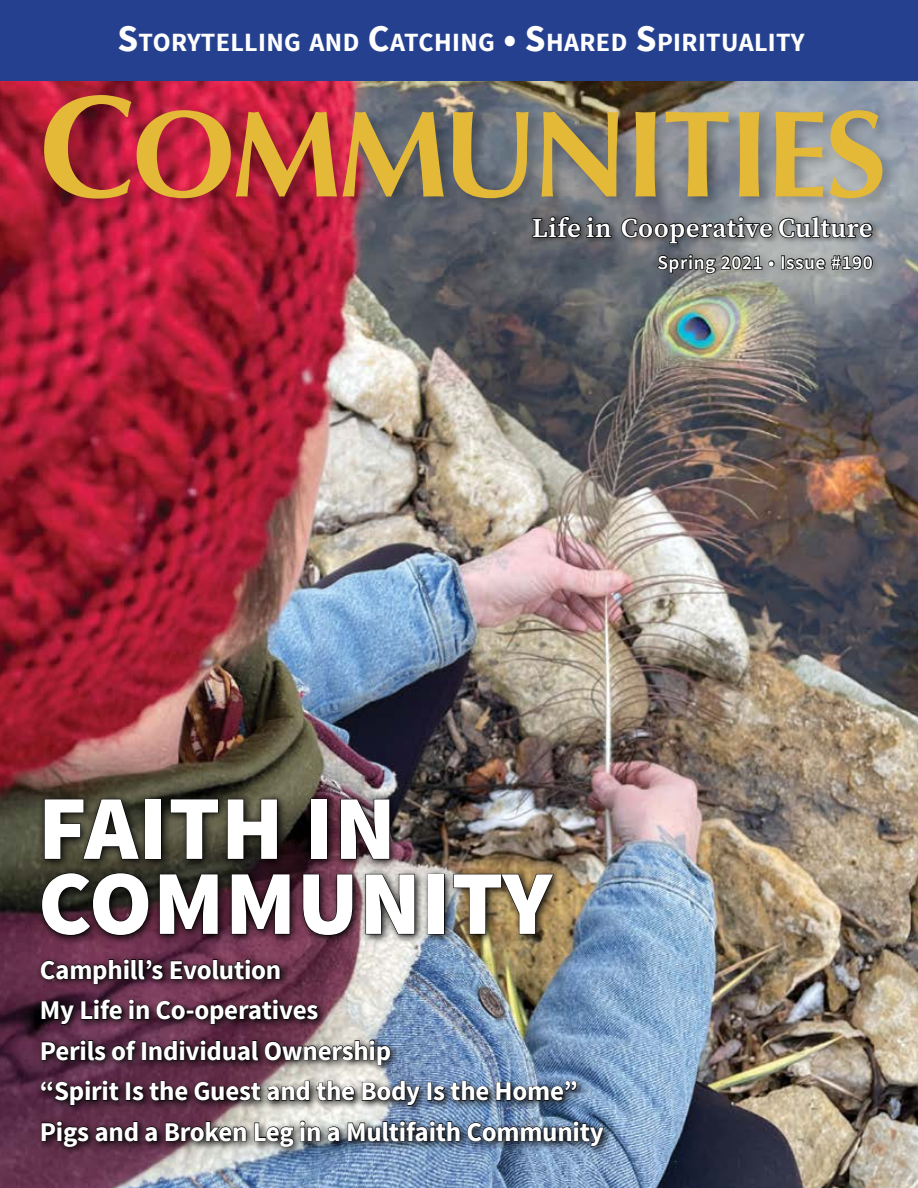
<style>
.page{position:relative;width:918px;height:1188px;background:#fff}
.page>*{position:absolute;margin:0;border:0;box-sizing:border-box;transform-origin:0 0}
.t1{font:900 91.5px/75px "Source Sans Pro";letter-spacing:.01em;color:#fff}
.t2{font:700 27px "Source Sans Pro";letter-spacing:-.01em;color:#fff}
.t3{font:600 27px "Source Serif Pro";letter-spacing:.02em;color:#fff}
.t4{font:700 26.25px "Source Sans Pro";letter-spacing:.015em;color:#fff}
.t5{font:600 19.5px "Source Sans Pro";letter-spacing:.03em;color:#fff}
.s1{font-size:37.5px}
</style>
<div class="page">
<img style="left:0;top:81px;width:918px;height:1107px">
<div style="left:0;top:0;width:918px;height:81px;background:#25408f"></div>
<div style="left:43px;top:91px;width:103px;height:120px;background:#000;opacity:.21"></div>
<svg style="left:44px;top:95px;width:87px;height:104px;background:#b55034"></svg>
<div style="left:135px;top:106px;width:111px;height:104px;background:#000;opacity:.21"></div>
<div style="left:234px;top:108px;width:117px;height:101px;background:#000;opacity:.21"></div>
<svg style="left:137px;top:110px;width:200px;height:88px;background:#c85e39"></svg>
<div style="left:341px;top:108px;width:117px;height:101px;background:#000;opacity:.21"></div>
<svg style="left:343px;top:112px;width:101px;height:85px;background:#a68450"></svg>
<div style="left:451px;top:108px;width:92px;height:103px;background:#000;opacity:.21"></div>
<svg style="left:453px;top:112px;width:76px;height:86px;background:#988b5d"></svg>
<div style="left:540px;top:108px;width:93px;height:102px;background:#000;opacity:.21"></div>
<svg style="left:541px;top:112px;width:77px;height:85px;background:#a9965b"></svg>
<div style="left:634px;top:108px;width:37px;height:101px;background:#000;opacity:.21"></div>
<svg style="left:635px;top:112px;width:21px;height:85px;background:#d7b13e"></svg>
<div style="left:664px;top:107px;width:80px;height:102px;background:#000;opacity:.21"></div>
<svg style="left:665px;top:112px;width:64px;height:85px;background:#a5996f"></svg>
<div style="left:737px;top:108px;width:38px;height:101px;background:#000;opacity:.21"></div>
<svg style="left:739px;top:112px;width:20px;height:85px;background:#dcb53d"></svg>
<div style="left:774px;top:107px;width:64px;height:103px;background:#000;opacity:.21"></div>
<svg style="left:775px;top:112px;width:48px;height:85px;background:#c4ad65"></svg>
<div style="left:828px;top:106px;width:70px;height:104px;background:#000;opacity:.21"></div>
<svg style="left:830px;top:110px;width:52px;height:88px;background:#bdac72"></svg>
<div style="left:530px;top:213px;width:351px;height:38px;background:#000;opacity:.28"></div>
<svg style="left:532px;top:215px;width:80px;height:24px;background:#3c3e42"></svg>
<img style="left:36px;top:792px;width:527px;height:154px">
<svg style="left:44px;top:799px;width:96px;height:61px;background:#212119"></svg>
<div style="left:145px;top:799px;width:16px;height:60px;border:1px solid #000"></div>
<svg style="left:170px;top:799px;width:49px;height:61px;background:#2c2b21"></svg>
<svg style="left:227px;top:799px;width:51px;height:61px;background:#181812"></svg>
<div style="left:311px;top:799px;width:16px;height:60px;border:1px solid #000"></div>
<svg style="left:340px;top:799px;width:50px;height:61px;background:#20161a"></svg>
<svg style="left:41px;top:873px;width:108px;height:63px;background:#1c1214"></svg>
<svg style="left:159px;top:874px;width:59px;height:61px;background:#130b0e"></svg>
<svg style="left:231px;top:874px;width:59px;height:61px;background:#180a10"></svg>
<svg style="left:303px;top:874px;width:50px;height:62px;background:#301922"></svg>
<svg style="left:365px;top:874px;width:50px;height:61px;background:#3c3b39"></svg>
<div style="left:428px;top:874px;width:17px;height:60px;border:1px solid #000"></div>
<svg style="left:453px;top:874px;width:101px;height:61px;background:#574a33"></svg>
<div style="left:651px;top:248px;width:232px;height:35px;background:#000;opacity:.28"></div>
<svg style="left:620px;top:215px;width:254px;height:60px;background:#696c6f"></svg>
<img style="left:36px;top:954px;width:577px;height:201px">
<svg style="left:40px;top:958px;width:124px;height:26px;background:#351827"></svg>
<svg style="left:170px;top:958px;width:111px;height:22px;background:#3a1c2a"></svg>
<svg style="left:41px;top:1001px;width:34px;height:24px"></svg>
<svg style="left:81px;top:999px;width:69px;height:21px"></svg>
<svg style="left:156px;top:999px;width:163px;height:26px;background:#371928"></svg>
<svg style="left:41px;top:1039px;width:96px;height:22px;background:#2d1624"></svg>
<div style="left:142px;top:1042px;width:5px;height:18px;border:1px solid #000"></div>
<svg style="left:149px;top:1039px;width:242px;height:26px;background:#46353d"></svg>
<svg style="left:41px;top:1080px;width:79px;height:26px;background:#2f1625"></svg>
<div style="left:126px;top:1082px;width:5px;height:19px;border:1px solid #000"></div>
<svg style="left:132px;top:1081px;width:56px;height:20px"></svg>
<svg style="left:194px;top:1081px;width:116px;height:20px;background:#483b3f"></svg>
<svg style="left:316px;top:1081px;width:39px;height:20px"></svg>
<svg style="left:362px;top:1081px;width:59px;height:25px"></svg>
<div style="left:427px;top:1082px;width:5px;height:19px;border:1px solid #000"></div>
<svg style="left:433px;top:1081px;width:56px;height:20px"></svg>
<svg style="left:496px;top:1081px;width:81px;height:20px;background:#374557"></svg>
<svg style="left:41px;top:1120px;width:48px;height:27px"></svg>
<svg style="left:95px;top:1121px;width:43px;height:21px"></svg>
<svg style="left:145px;top:1126px;width:13px;height:16px"></svg>
<svg style="left:165px;top:1121px;width:82px;height:21px;background:#463a3e"></svg>
<svg style="left:254px;top:1120px;width:67px;height:27px;background:#777977"></svg>
<svg style="left:327px;top:1126px;width:13px;height:16px"></svg>
<svg style="left:347px;top:1120px;width:114px;height:22px;background:#3b4652"></svg>
<svg style="left:467px;top:1120px;width:138px;height:27px;background:#405064"></svg>
<p class="t4" style="left:117px;top:25px;width:689px"><span class="s1">S</span>TORYTELLING AND <span class="s1">C</span>ATCHING <span class="s1">• S</span>HARED <span class="s1">S</span>PIRITUALITY</p>
<p class="t3" style="left:532px;top:210px;width:342px">Life in Cooperative Culture</p>
<p class="t5" style="left:657px;top:250px;width:217px">Spring 2021 • Issue #190</p>
<p class="t1" style="left:38px;top:795px;width:516px">FAITH IN<br>COMMUNITY</p>
<p class="t2" style="left:40px;top:952px;width:243px">Camphill’s Evolution</p>
<p class="t2" style="left:40px;top:993px;width:280px">My Life in Co-operatives</p>
<p class="t2" style="left:40px;top:1033px;width:353px">Perils of Individual Ownership</p>
<p class="t2" style="left:40px;top:1074px;width:540px">“Spirit Is the Guest and the Body Is the Home”</p>
<p class="t2" style="left:40px;top:1114px;width:565px">Pigs and a Broken Leg in a Multifaith Community</p>
</div>
